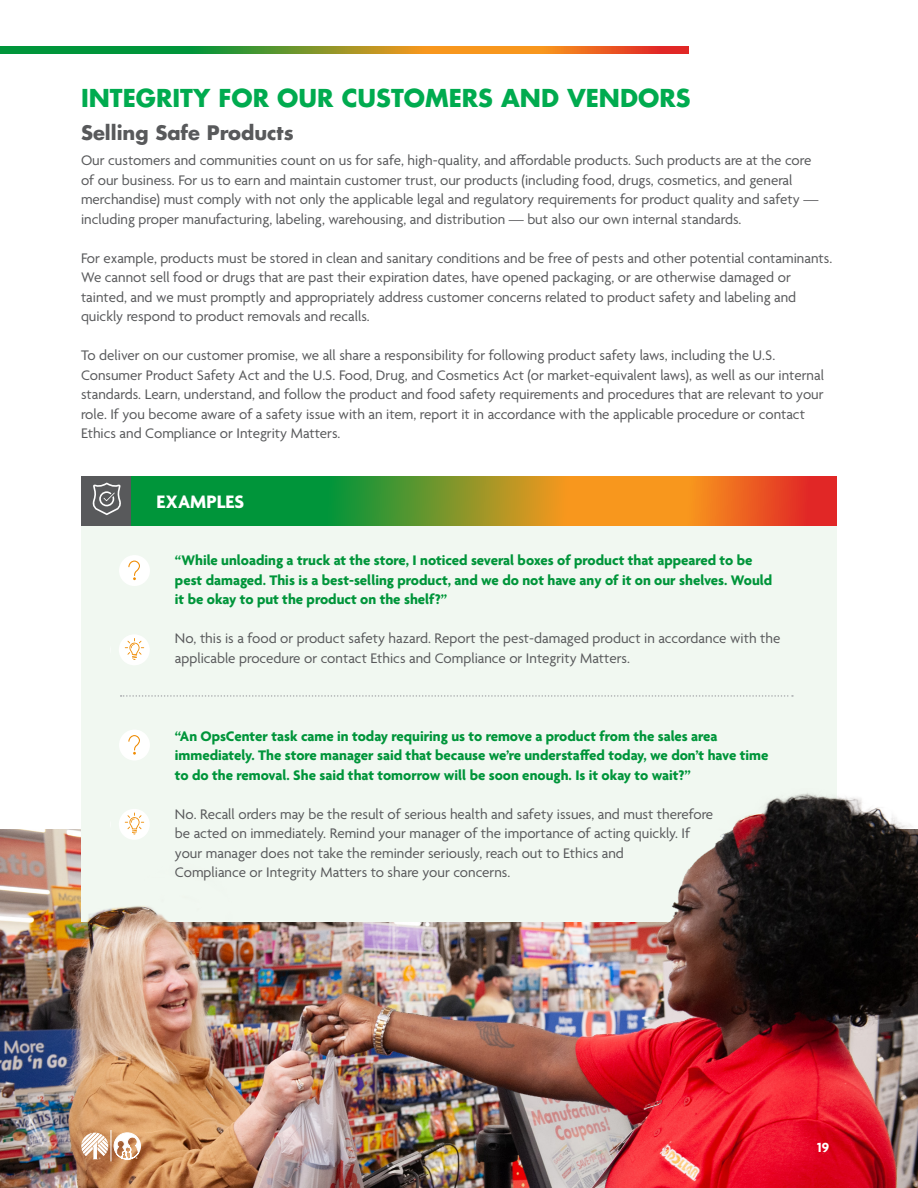
<style>
.page{position:relative;width:918px;height:1188px;background:#fff}
.page>*{position:absolute;margin:0;border:0;box-sizing:border-box;transform-origin:0 0}
.t1{font:700 24px "Futura Std";color:#00ab4f}
.t2{font:700 19.5px "Futura Std";color:#58595b}
.t3{font:700 19.5px "Agenda";color:#fff}
.t4{font:15px/19.5px "Agenda";color:#58595b}
.t5{font:700 15px/19.5px "Agenda";color:#00953a}
.t6{font:700 14.25px "Agenda";color:#fff}
</style>
<div class="page">
<div style="left:81px;top:526px;width:756px;height:395px;background:#f1f8f1"></div>
<svg style="left:131px;top:476px;width:706px;height:50px;background:#85882b"></svg>
<div style="left:81px;top:476px;width:50px;height:50px;background:#58595b"></div>
<svg style="left:92px;top:483px;width:29px;height:32px"></svg>
<svg style="left:121px;top:695px;width:672px;height:2px"></svg>
<svg style="left:0;top:47px;width:688px;height:7px;background:#85882b"></svg>
<img style="left:0;top:793px;width:918px;height:395px">
<div style="left:119px;top:634px;width:31px;height:31px;background:#fff;border-radius:50%"></div>
<svg style="left:125px;top:638px;width:19px;height:22px"></svg>
<div style="left:119px;top:809px;width:31px;height:31px;background:#fff;border-radius:50%"></div>
<svg style="left:125px;top:813px;width:19px;height:22px"></svg>
<div style="left:119px;top:555px;width:31px;height:31px;background:#fff;border-radius:50%"></div>
<svg style="left:128px;top:560px;width:12px;height:20px"></svg>
<div style="left:119px;top:730px;width:31px;height:31px;background:#fff;border-radius:50%"></div>
<svg style="left:128px;top:735px;width:12px;height:20px"></svg>
<svg style="left:81px;top:1132px;width:60px;height:34px"></svg>
<hr style="left:111px;top:1130px;width:1px;height:31px;background:#fff">
<h1 class="t1" style="left:81px;top:82px;width:611px">INTEGRITY FOR OUR CUSTOMERS AND VENDORS</h1>
<h2 class="t2" style="left:81px;top:120px;width:214px">Selling Safe Products</h2>
<p class="t4" style="left:81px;top:152px;width:739px">Our customers and communities count on us for safe, high-quality, and affordable products. Such products are at the core of our business. For us to earn and maintain customer trust, our products (including food, drugs, cosmetics, and general merchandise) must comply with not only the applicable legal and regulatory requirements for product quality and safety — including proper manufacturing, labeling, warehousing, and distribution — but also our own internal standards.</p>
<p class="t4" style="left:81px;top:249px;width:753px">For example, products must be stored in clean and sanitary conditions and be free of pests and other potential contaminants.<br>We cannot sell food or drugs that are past their expiration dates, have opened packaging, or are otherwise damaged or tainted, and we must promptly and appropriately address customer concerns related to product safety and labeling and quickly respond to product removals and recalls.</p>
<p class="t4" style="left:81px;top:347px;width:744px">To deliver on our customer promise, we all share a responsibility for following product safety laws, including the U.S.<br>Consumer Product Safety Act and the U.S. Food, Drug, and Cosmetics Act (or market-equivalent laws), as well as our internal standards. Learn, understand, and follow the product and food safety requirements and procedures that are relevant to your role. If you become aware of a safety issue with an item, report it in accordance with the applicable procedure or contact Ethics and Compliance or Integrity Matters.</p>
<h2 class="t3" style="left:156px;top:491px;width:89px">EXAMPLES</h2>
<p class="t5" style="left:175px;top:551px;width:599px">“While unloading a truck at the store, I noticed several boxes of product that appeared to be pest damaged. This is a best-selling product, and we do not have any of it on our shelves. Would it be okay to put the product on the shelf?”</p>
<p class="t4" style="left:175px;top:629px;width:607px">No, this is a food or product safety hazard. Report the pest-damaged product in accordance with the applicable procedure or contact Ethics and Compliance or Integrity Matters.</p>
<p class="t5" style="left:175px;top:727px;width:595px">“An OpsCenter task came in today requiring us to remove a product from the sales area immediately. The store manager said that because we’re understaffed today, we don’t have time to do the removal. She said that tomorrow will be soon enough. Is it okay to wait?”</p>
<p class="t4" style="left:175px;top:805px;width:540px">No. Recall orders may be the result of serious health and safety issues, and must therefore be acted on immediately. Remind your manager of the importance of acting quickly. If your manager does not take the reminder seriously, reach out to Ethics and<br>Compliance or Integrity Matters to share your concerns.</p>
<p class="t6" style="left:817px;top:1140px;width:13px">19</p>
</div>
